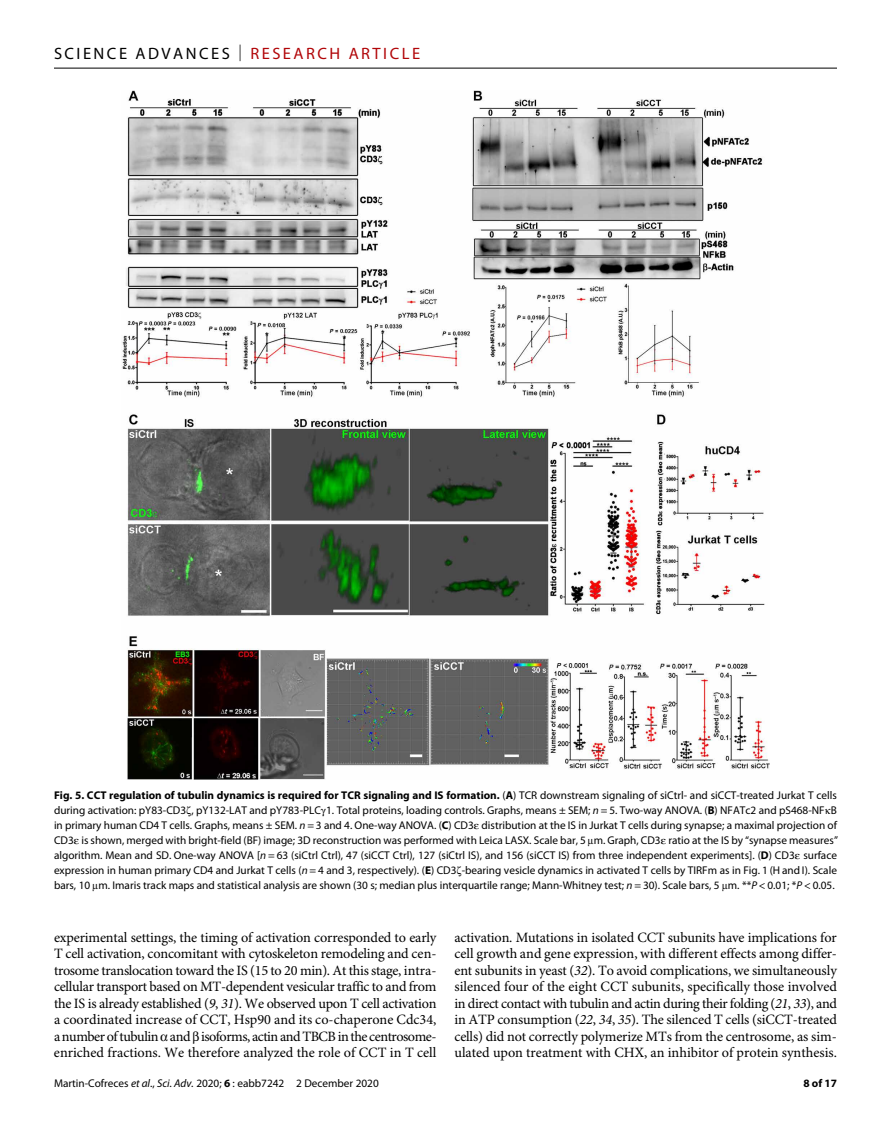
<style>
.page{position:relative;width:891px;height:1134px;background:#fff}
.page>*{position:absolute;margin:0;border:0;box-sizing:border-box;transform-origin:0 0}
.t1{font:16.5px "Myriad Pro";letter-spacing:.15em;color:#000}
.t2{font:14.25px/16.5px "Minion Pro";color:#000;text-align:justify}
.t3{font:11.25px/15px "Myriad Pro";color:#000;text-align:justify}
.t4{font:700 11.25px "Myriad Pro";color:#000}
.s1{font-weight:300}
.s2{color:#b10508}
.s3{font-weight:700}
.s4{font-style:italic}
</style>
<div class="page">
<hr style="left:54px;top:68px;width:783px;height:1px;background:#000">
<img style="left:122px;top:90px;width:648px;height:690px">
<h1 class="t1" style="left:54px;top:40px;width:368px">SCIENCE ADVANCES <span class="s1">|</span> <span class="s2">RESEARCH ARTICLE</span></h1>
<p class="t3" style="left:54px;top:788px;width:786px"><span class="s3">Fig. 5. CCT regulation of tubulin dynamics is required for TCR signaling and IS formation.</span> (<span class="s3">A</span>) TCR downstream signaling of siCtrl- and siCCT-treated Jurkat T cells during activation: pY83-CD3 , pY132-LAT and pY783-PLC 1. Total proteins, loading controls. Graphs, means ± SEM; <span class="s4">n</span> = 5. Two-way ANOVA. (<span class="s3">B</span>) NFATc2 and pS468-NF B in primary human CD4 T cells. Graphs, means ± SEM. <span class="s4">n</span> = 3 and 4. One-way ANOVA. (<span class="s3">C</span>) CD3 distribution at the IS in Jurkat T cells during synapse; a maximal projection of CD3 is shown, merged with bright-field (BF) image; 3D reconstruction was performed with Leica LASX. Scale bar, 5 m. Graph, CD3 ratio at the IS by “synapse measures” algorithm. Mean and SD. One-way ANOVA [<span class="s4">n</span> = 63 (siCtrl Ctrl), 47 (siCCT Ctrl), 127 (siCtrl IS), and 156 (siCCT IS) from three independent experiments]. (<span class="s3">D</span>) CD3 surface expression in human primary CD4 and Jurkat T cells (<span class="s4">n</span> = 4 and 3, respectively). (<span class="s3">E</span>) CD3 -bearing vesicle dynamics in activated T cells by TIRFm as in Fig. 1 (H and I). Scale bars, 10 m. Imaris track maps and statistical analysis are shown (30 s; median plus interquartile range; Mann-Whitney test; <span class="s4">n</span> = 30). Scale bars, 5 m. **<span class="s4">P</span> &lt; 0.01; *<span class="s4">P</span> &lt; 0.05.</p>
<p class="t2" style="left:54px;top:930px;width:384px">experimental settings, the timing of activation corresponded to early T cell activation, concomitant with cytoskeleton remodeling and cen&shy;trosome translocation toward the IS (15 to 20 min). At this stage, intra&shy;cellular transport based on MT-dependent vesicular traffic to and from the IS is already established (<span class="s4">9</span>, <span class="s4">31</span>). We observed upon T cell activation a coordinated increase of CCT, Hsp90 and its co-chaperone Cdc34, a number of tubulin and isoforms, actin and TBCB in the centrosome&shy;enriched fractions. We therefore analyzed the role of CCT in T cell</p>
<p class="t2" style="left:454px;top:930px;width:384px">activation. Mutations in isolated CCT subunits have implications for cell growth and gene expression, with different effects among differ&shy;ent subunits in yeast (<span class="s4">32</span>). To avoid complications, we simultaneously silenced four of the eight CCT subunits, specifically those involved in direct contact with tubulin and actin during their folding (<span class="s4">21</span>, <span class="s4">33</span>), and in ATP consumption (<span class="s4">22</span>, <span class="s4">34</span>, <span class="s4">35</span>). The silenced T cells (siCCT-treated cells) did not correctly polymerize MTs from the centrosome, as sim&shy;ulated upon treatment with CHX, an inhibitor of protein synthesis.</p>
<p class="t3" style="left:54px;top:1076px;width:326px">Martin-Cofreces <span class="s4">et al</span>., <span class="s4">Sci. Adv.</span> 2020; <span class="s3">6</span> : eabb7242 2 December 2020</p>
<p class="t4" style="left:803px;top:1074px;width:35px">8 of 17</p>
</div>
